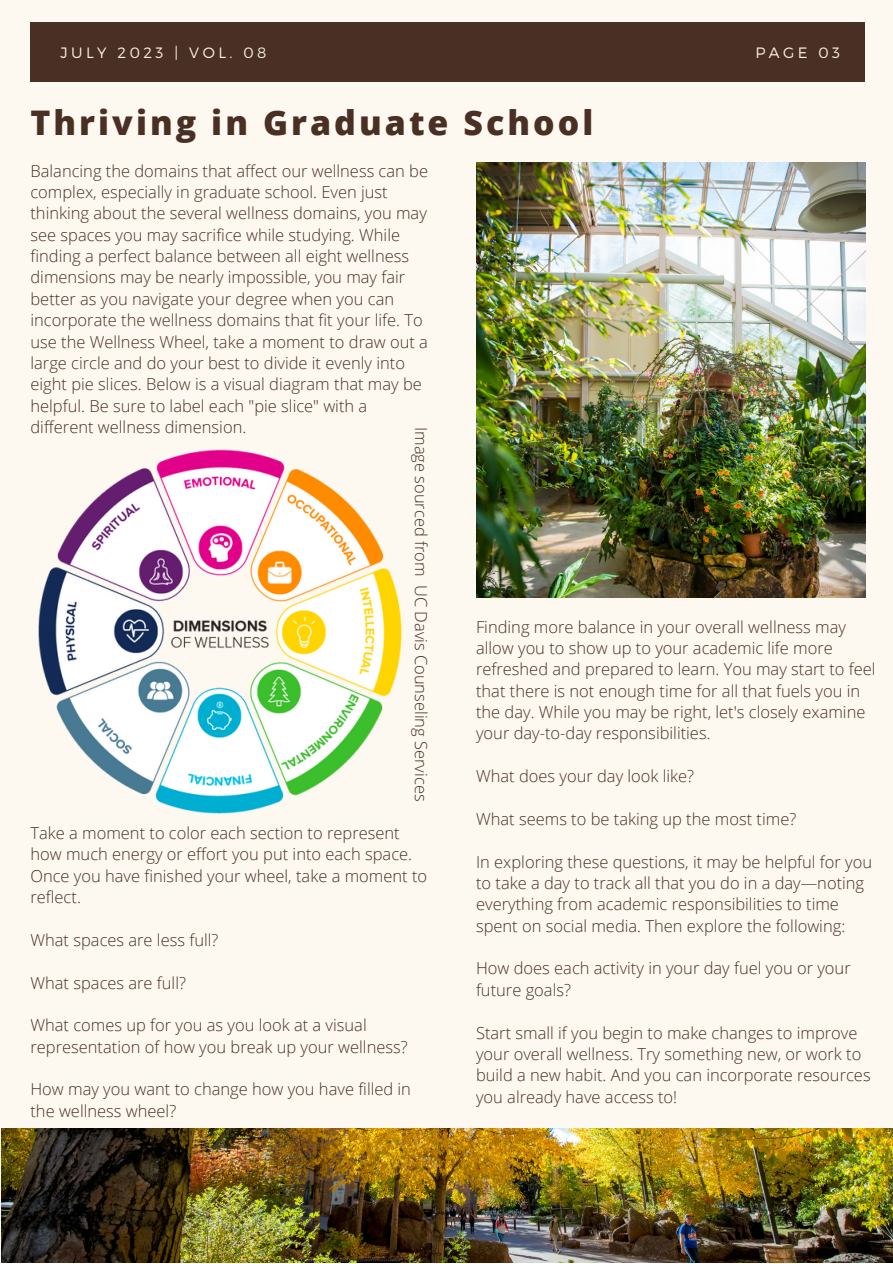
<style>
.page{position:relative;width:893px;height:1264px;background:#fff}
.page>*{position:absolute;margin:0;border:0;box-sizing:border-box;transform-origin:0 0}
.t1{font:800 33.9px "Open Sans";letter-spacing:.09em;color:#492f24}
.t2{font:300 16.5px/21.3px "Open Sans";color:#492f24}
.t3{font:300 15px "Montserrat";letter-spacing:.23em;color:#fcf2e6}
</style>
<div class="page">
<div style="left:0;top:0;width:892px;height:1262px;background:#fdf8f0"></div>
<div style="left:30px;top:23px;width:835px;height:59px;background:#492f24"></div>
<img style="left:38px;top:449px;width:364px;height:365px">
<img style="left:1px;top:1128px;width:891px;height:134px">
<img style="left:476px;top:162px;width:389px;height:435px">
<p class="t3" style="left:60px;top:43px;width:207px">JULY 2023 | VOL. 08</p>
<p class="t3" style="left:754px;top:45px;width:54px">PAGE</p>
<p class="t3" style="left:755px;top:43px;width:54px">PAGE</p>
<p class="t3" style="left:817px;top:45px;width:24px">02</p>
<p class="t3" style="left:818px;top:43px;width:23px">03</p>
<p class="t1" style="left:30px;top:98px;width:564px">Thriving in Graduate School</p>
<p class="t2" style="left:30px;top:160px;width:399px">Balancing the domains that affect our wellness can be complex, especially in graduate school. Even just thinking about the several wellness domains, you may see spaces you may sacrifice while studying. While finding a perfect balance between all eight wellness dimensions may be nearly impossible, you may fair better as you navigate your degree when you can incorporate the wellness domains that fit your life. To use the Wellness Wheel, take a moment to draw out a large circle and do your best to divide it evenly into eight pie slices. Below is a visual diagram that may be helpful. Be sure to label each "pie slice" with a different wellness dimension.</p>
<p class="t2" style="left:432px;top:427px;width:376px;rotate:90deg">Image sourced from UC Davis Counseling Services</p>
<p class="t2" style="left:30px;top:822px;width:398px">Take a moment to color each section to represent how much energy or effort you put into each space.<br>Once you have finished your wheel, take a moment to reflect.</p>
<p class="t2" style="left:30px;top:928px;width:189px">What spaces are less full?</p>
<p class="t2" style="left:30px;top:971px;width:157px">What spaces are full?</p>
<p class="t2" style="left:30px;top:1014px;width:379px">What comes up for you as you look at a visual representation of how you break up your wellness?</p>
<p class="t2" style="left:30px;top:1078px;width:382px">How may you want to change how you have filled in the wellness wheel?</p>
<p class="t2" style="left:476px;top:615px;width:401px">Finding more balance in your overall wellness may allow you to show up to your academic life more refreshed and prepared to learn. You may start to feel that there is not enough time for all that fuels you in the day. While you may be right, let's closely examine your day-to-day responsibilities.</p>
<p class="t2" style="left:476px;top:765px;width:220px">What does your day look like?</p>
<p class="t2" style="left:476px;top:807px;width:322px">What seems to be taking up the most time?</p>
<p class="t2" style="left:476px;top:850px;width:397px">In exploring these questions, it may be helpful for you to take a day to track all that you do in a day—noting everything from academic responsibilities to time spent on social media. Then explore the following:</p>
<p class="t2" style="left:476px;top:957px;width:376px">How does each activity in your day fuel you or your future goals?</p>
<p class="t2" style="left:476px;top:1021px;width:396px">Start small if you begin to make changes to improve your overall wellness. Try something new, or work to build a new habit. And you can incorporate resources you already have access to!</p>
</div>
